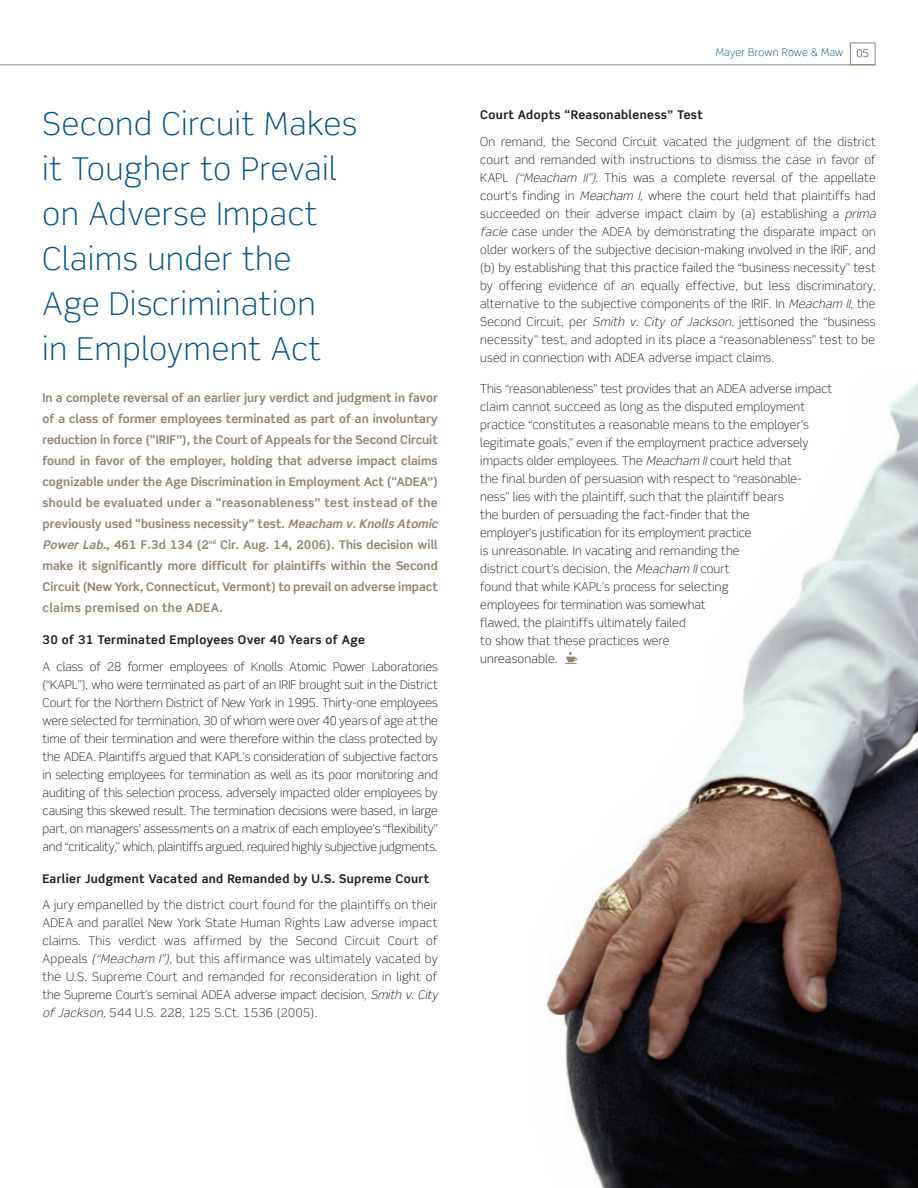
<style>
.page{position:relative;width:918px;height:1188px;background:#fff}
.page>*{position:absolute;margin:0;border:0;box-sizing:border-box;transform-origin:0 0}
.t1{font:300 31.5px/45px "Scene Std";letter-spacing:.03em;color:#005187}
.t2{font:300 12px/18px "Scene Std";letter-spacing:.02em;color:#231f20}
.t3{font:700 12px/21px "Scene Std";color:#938671}
.t4{font:700 12px "Scene Std";letter-spacing:.03em;color:#231f20}
.t5{font:300 10.5px "Scene Std";letter-spacing:.005em;color:#005187}
.t6{font:300 10.5px "Scene Std";color:#231f20}
.s1{font-style:italic}
.s2{font-family:"Efont";font-weight:400;font-size:15px;color:#938671}
</style>
<div class="page">
<div style="left:850px;top:43px;width:25px;height:22px;border:1px solid #938671"></div>
<hr style="left:0;top:65px;width:875px;height:1px;background:#938671">
<img style="left:546px;top:383px;width:372px;height:805px">
<h1 class="t1" style="left:43px;top:104px;width:316px">Second Circuit Makes it Tougher to Prevail on Adverse Impact<br>Claims under the<br>Age Discrimination<br>in Employment Act</h1>
<p class="t3" style="left:43px;top:388px;width:399px">In a complete reversal of an earlier jury verdict and judgment in favor of a class of former employees terminated as part of an involuntary reduction in force (“IRIF”), the Court of Appeals for the Second Circuit found in favor of the employer, holding that adverse impact claims cognizable under the Age Discrimination in Employment Act (“ADEA”) should be evaluated under a “reasonableness” test instead of the previously used “business necessity” test. <span class="s1">Meacham v.Knolls Atomic Power Lab.,</span> 461 F.3d 134 (2<sup>nd</sup> Cir. Aug. 14, 2006). This decision will make it significantly more difficult for plaintiffs within the Second Circuit (New York, Connecticut, Vermont) to prevail on adverse impact claims premised on the ADEA.</p>
<p class="t4" style="left:43px;top:635px;width:324px">30 of 31 Terminated Employees Over 40 Years of Age</p>
<p class="t2" style="left:43px;top:658px;width:397px;text-align:justify">A class of 28 former employees of Knolls Atomic Power Laboratories (“KAPL”), who were terminated as part of an IRIF brought suit in the District Court for the Northern District of New York in 1995. Thirty-one employees were selected for termination, 30 of whom were over 40 years of age at the time of their termination and were therefore within the class protected by the ADEA. Plaintiffs argued that KAPL’s consideration of subjective factors in selecting employees for termination as well as its poor monitoring and auditing of this selection process, adversely impacted older employees by causing this skewed result. The termination decisions were based, in large part, on managers’ assessments on a matrix of each employee’s “flexibility” and “criticality,” which, plaintiffs argued, required highly subjective judgments.</p>
<p class="t4" style="left:43px;top:874px;width:388px">Earlier Judgment Vacated and Remanded by U.S. Supreme Court</p>
<p class="t2" style="left:43px;top:897px;width:399px">A jury empanelled by the district court found for the plaintiffs on their ADEA and parallel New York State Human Rights Law adverse impact claims. This verdict was affirmed by the Second Circuit Court of Appeals <span class="s1">(“Meacham I”)</span>, but this affirmance was ultimately vacated by the U.S. Supreme Court and remanded for reconsideration in light of the Supreme Court’s seminal ADEA adverse impact decision, <span class="s1">Smith v. City of Jackson,</span>544 U.S. 228, 125 S.Ct. 1536 (2005).</p>
<p class="t5" style="left:716px;top:48px;width:129px">Mayer Brown Rowe &amp; Maw</p>
<p class="t6" style="left:856px;top:49px;width:14px">05</p>
<p class="t4" style="left:480px;top:110px;width:224px">Court Adopts “Reasonableness” Test</p>
<p class="t2" style="left:480px;top:134px;width:399px">On remand, the Second Circuit vacated the judgment of the district court and remanded with instructions to dismiss the case in favor of KAPL <span class="s1">(“Meacham II”)</span>. This was a complete reversal of the appellate court’s finding in <span class="s1">Meacham I</span>, where the court held that plaintiffs had succeeded on their adverse impact claim by (a) establishing a <span class="s1">prima facie</span> case under the ADEA by demonstrating the disparate impact on older workers of the subjective decision-making involved in the IRIF, and (b) by establishing that this practice failed the “business necessity” test by offering evidence of an equally effective, but less discriminatory, alternative to the subjective components of the IRIF. In <span class="s1">Meacham II</span>, the Second Circuit, per <span class="s1">Smith v. City of Jackson,</span> jettisoned the “business necessity” test, and adopted in its place a “reasonableness” test to be used in connection with ADEA adverse impact claims.</p>
<p class="t2" style="left:480px;top:380px;width:354px">This “reasonableness” test provides that an ADEA adverse impact claim cannot succeed as long as the disputed employment practice “constitutes a reasonable means to the employer’s legitimate goals,” even if the employment practice adversely impacts older employees. The <span class="s1">Meacham II</span>court held that<br>the final burden of persuasion with respect to “reasonable&shy;ness” lies with the plaintiff, such that the plaintiff bears<br>the burden of persuading the fact-finder that the<br>employer’s justification for its employment practice<br>is unreasonable. In vacating and remanding the<br>district court’s decision, the <span class="s1">Meacham II</span>court<br>found that while KAPL’s process for selecting<br>employees for termination was somewhat<br>flawed, the plaintiffs ultimately failed<br>to show that these practices were<br>unreasonable. <span class="s2">r</span></p>
</div>
